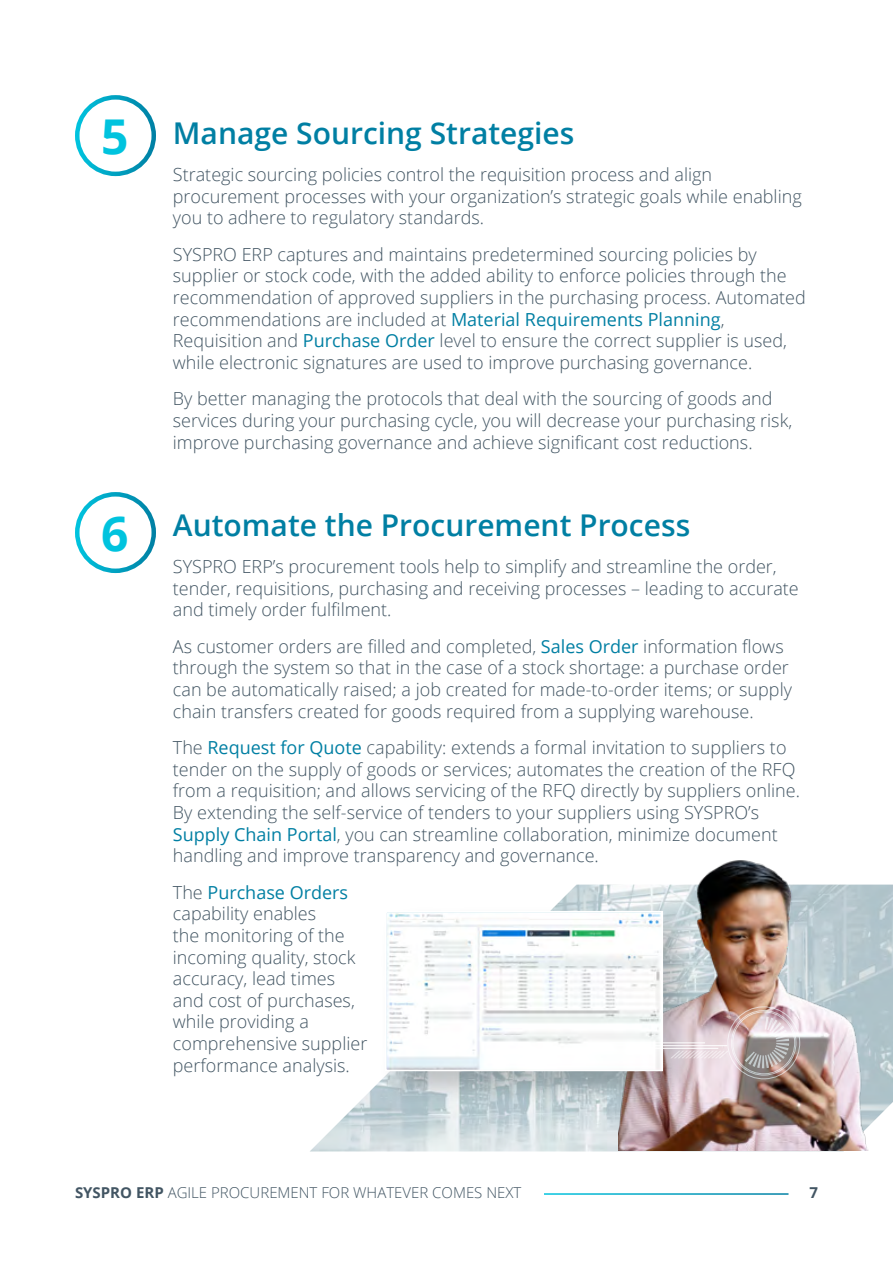
<style>
.page{position:relative;width:893px;height:1263px;background:#fff}
.page>*{position:absolute;margin:0;border:0;box-sizing:border-box;transform-origin:0 0}
.t1{font:700 48px "Open Sans";color:#00c3de}
.t2{font:600 30px "Open Sans";color:#007fa3}
.t3{font:300 18px/21.6px "Open Sans";color:#425563}
.t4{font:300 15px "Open Sans";color:#425563}
.t5{font:700 15px "Open Sans";color:#425563}
.s1{font-weight:400;color:#007fa3}
.s2{font-weight:700}
</style>
<div class="page">
<img style="left:310px;top:884px;width:583px;height:267px">
<div style="left:75px;top:95px;width:81px;height:81px;border:4px solid #fff;border-radius:50%"></div>
<div style="left:75px;top:492px;width:81px;height:81px;border:4px solid #fff;border-radius:50%"></div>
<img style="left:619px;top:860px;width:264px;height:291px">
<div style="left:379px;top:904px;width:320px;height:203px;background:#000;opacity:.21"></div>
<img style="left:388px;top:914px;width:272px;height:154px">
<div style="left:385px;top:911px;width:278px;height:160px;border:2px solid #fff"></div>
<hr style="left:558px;top:1045px;width:169px;height:1px;background:#fff">
<img style="left:670px;top:1006px;width:130px;height:74px">
<hr style="left:622px;top:1048px;width:96px;height:1px;background:#fff">
<hr style="left:598px;top:1042px;width:107px;height:1px;background:#fff">
<h1 class="t1" style="left:101px;top:103px;width:29px">5</h1>
<h1 class="t1" style="left:101px;top:500px;width:29px">6</h1>
<h2 class="t2" style="left:173px;top:113px;width:403px">Manage Sourcing Strategies</h2>
<p class="t3" style="left:173px;top:163px;width:630px">Strategic sourcing policies control the requisition process and align procurement processes with your organization’s strategic goals while enabling you to adhere to regulatory standards.</p>
<p class="t3" style="left:173px;top:243px;width:634px">SYSPRO ERP captures and maintains predetermined sourcing policies by supplier or stock code, with the added ability to enforce policies through the recommendation of approved suppliers in the purchasing process. Automated recommendations are included at <span class="s1">Material Requirements Planning</span>, Requisition and <span class="s1">Purchase Order</span> level to ensure the correct supplier is used, while electronic signatures are used to improve purchasing governance.</p>
<p class="t3" style="left:173px;top:388px;width:621px">By better managing the protocols that deal with the sourcing of goods and services during your purchasing cycle, you will decrease your purchasing risk, improve purchasing governance and achieve significant cost reductions.</p>
<h2 class="t2" style="left:173px;top:505px;width:519px">Automate the Procurement Process</h2>
<p class="t3" style="left:173px;top:555px;width:627px">SYSPRO ERP’s procurement tools help to simplify and streamline the order, tender, requisitions, purchasing and receiving processes – leading to accurate and timely order fulfilment.</p>
<p class="t3" style="left:173px;top:635px;width:621px">As customer orders are filled and completed, <span class="s1">Sales Order</span> information flows through the system so that in the case of a stock shortage: a purchase order can be automatically raised; a job created for made-to-order items; or supply chain transfers created for goods required from a supplying warehouse.</p>
<p class="t3" style="left:173px;top:736px;width:629px">The <span class="s1">Request for Quote</span> capability: extends a formal invitation to suppliers to tender on the supply of goods or services; automates the creation of the RFQ from a requisition; and allows servicing of the RFQ directly by suppliers online.<br>By extending the self-service of tenders to your suppliers using SYSPRO’s <span class="s1">Supply Chain Portal</span>, you can streamline collaboration, minimize document handling and improve transparency and governance.</p>
<p class="t3" style="left:173px;top:881px;width:196px">The <span class="s1">Purchase Orders </span>capability enables<br>the monitoring of the incoming quality, stock accuracy, lead times and cost of purchases, while providing a comprehensive supplier performance analysis.</p>
<p class="t4" style="left:75px;top:1182px;width:448px"><span class="s2">SYSPRO ERP</span> AGILE PROCUREMENT FOR WHATEVER COMES NEXT</p>
<p class="t5" style="left:809px;top:1182px;width:10px">7</p>
</div>
